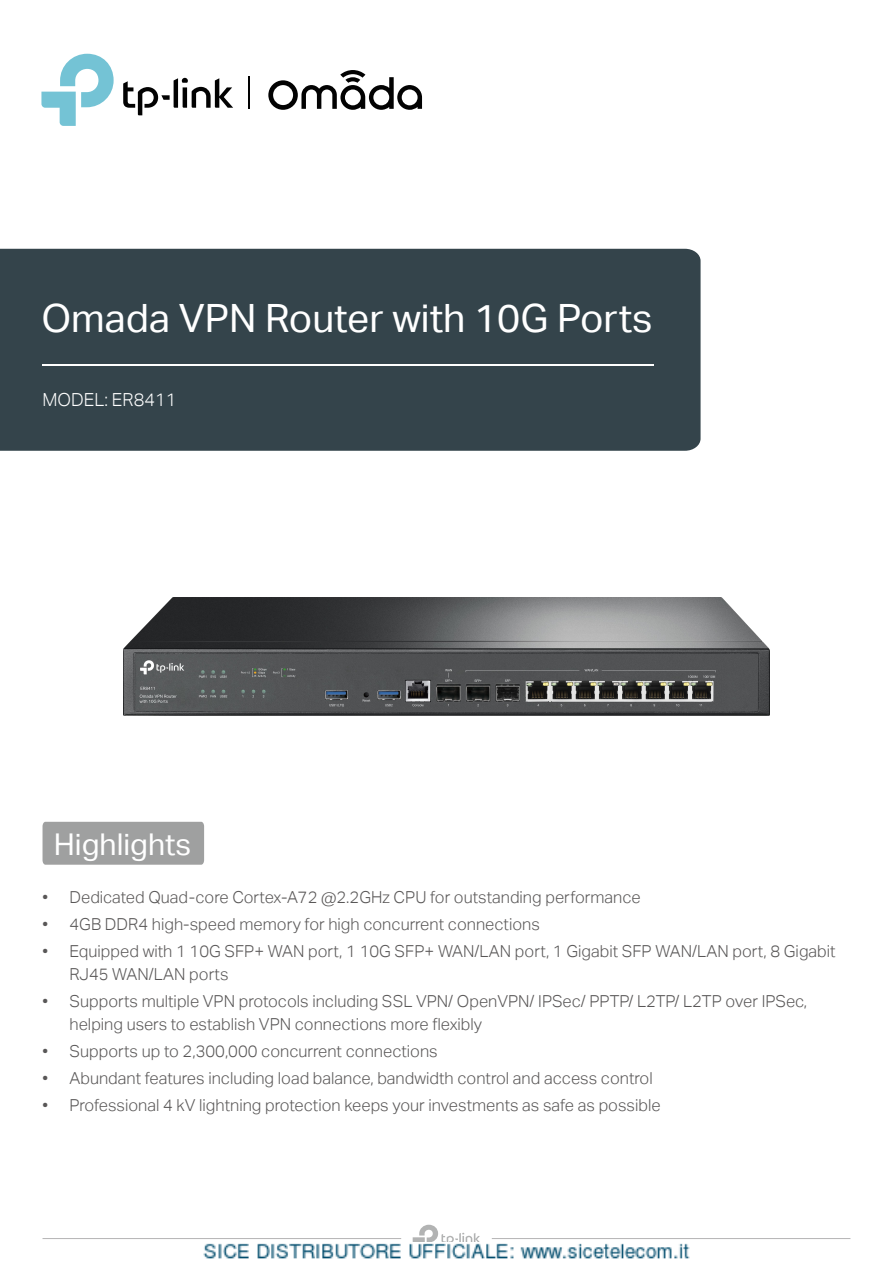
<style>
.page{position:relative;width:893px;height:1263px;background:#fff}
.page>*{position:absolute;margin:0;border:0;box-sizing:border-box;transform-origin:0 0}
.t1{font:39px "TP Link Aktiv Regular";color:#fff}
.t2{font:30px "TP Link Aktiv Regular";color:#fff}
.t3{font:18px "TP Link Aktiv Light";color:#fff}
.t4{font:16.5px/22.8px "TP Link Aktiv Light";color:#595757}
</style>
<div class="page">
<hr style="left:43px;top:1238px;width:358px;height:1px;background:#b5b4b5">
<hr style="left:492px;top:1238px;width:358px;height:1px;background:#b5b4b5">
<svg style="left:413px;top:1225px;width:67px;height:17px"></svg>
<div style="left:0;top:249px;width:701px;height:202px;background:#34444b"></div>
<hr style="left:43px;top:364px;width:611px;height:2px;background:#fff">
<div style="left:43px;top:822px;width:161px;height:43px;background:#9fa0a0"></div>
<svg style="left:268px;top:70px;width:154px;height:40px"></svg>
<svg style="left:123px;top:78px;width:110px;height:37px"></svg>
<svg style="left:41px;top:54px;width:73px;height:72px"></svg>
<hr style="left:249px;top:77px;width:1px;height:32px;background:#020202">
<img style="left:124px;top:597px;width:645px;height:119px">
<img style="left:203px;top:1243px;width:487px;height:16px">
<h1 class="t1" style="left:41px;top:295px;width:613px">Omada VPN Router with 10G Ports</h1>
<p class="t3" style="left:43px;top:389px;width:135px">MODEL: ER8411</p>
<h2 class="t2" style="left:54px;top:827px;width:139px">Highlights</h2>
<p class="t4" style="left:43px;top:886px;width:600px">• Dedicated Quad-core Cortex-A72 @2.2GHz CPU for outstanding performance</p>
<p class="t4" style="left:43px;top:913px;width:499px">• 4GB DDR4 high-speed memory for high concurrent connections</p>
<p class="t4" style="left:70px;top:940px;width:768px;text-indent:-27px">• Equipped with 1 10G SFP+ WAN port, 1 10G SFP+ WAN/LAN port, 1 Gigabit SFP WAN/LAN port, 8 Gigabit<br>RJ45 WAN/LAN ports</p>
<p class="t4" style="left:70px;top:990px;width:739px;text-indent:-27px">• Supports multiple VPN protocols including SSL VPN/ OpenVPN/ IPSec/ PPTP/ L2TP/ L2TP over IPSec, helping users to establish VPN connections more flexibly</p>
<p class="t4" style="left:43px;top:1040px;width:397px">• Supports up to 2,300,000 concurrent connections</p>
<p class="t4" style="left:43px;top:1067px;width:612px">• Abundant features including load balance, bandwidth control and access control</p>
<p class="t4" style="left:43px;top:1094px;width:620px">• Professional 4 kV lightning protection keeps your investments as safe as possible</p>
</div>
